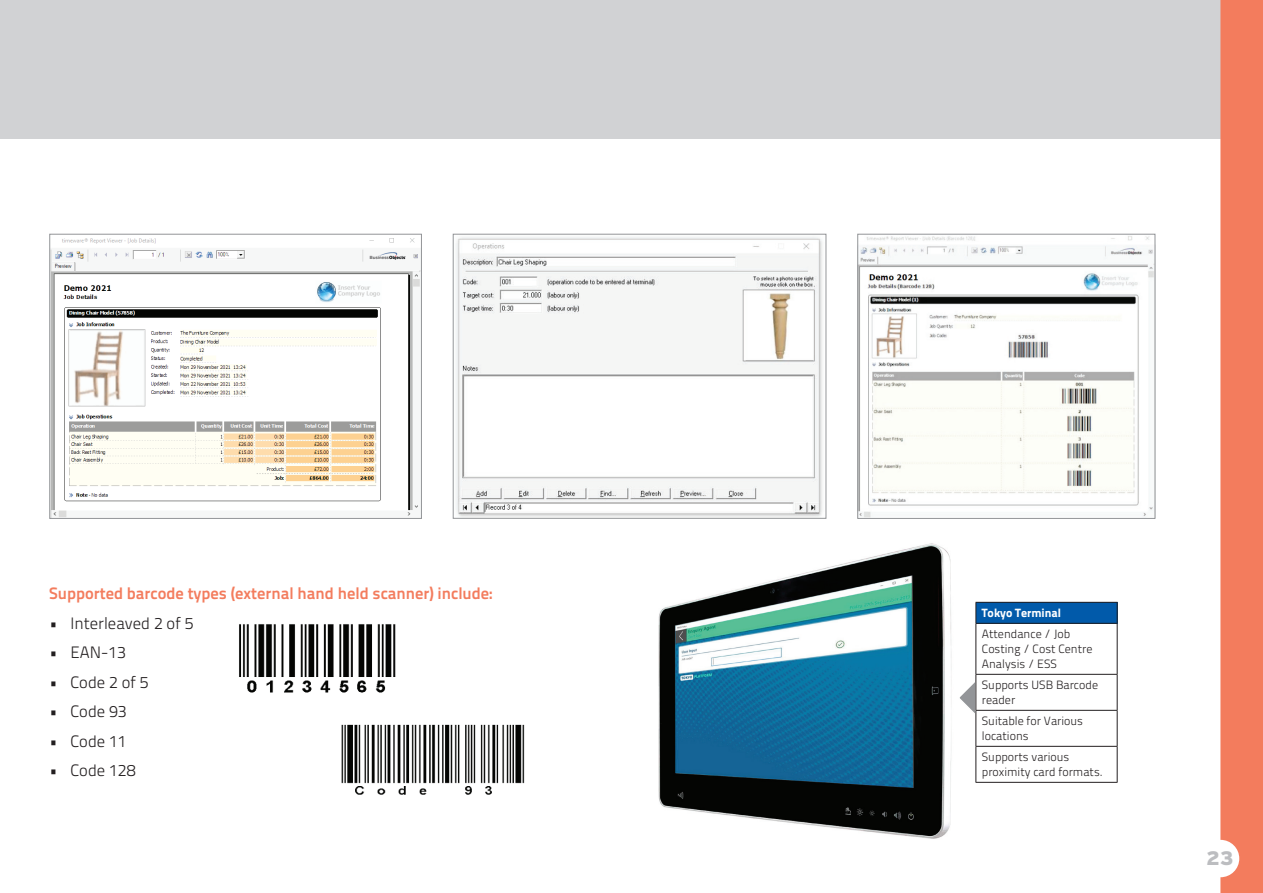
<style>
.page{position:relative;width:1263px;height:893px;background:#fff}
.page>*{position:absolute;margin:0;border:0;box-sizing:border-box;transform-origin:0 0}
.t1{font:19.5px "I513 Interstate Black";color:#bcbdc0}
.t2{font:16.5px "Titillium Text 22 L 800 wt";color:#f37c5d}
.t3{font:16.5px "Titillium Text 22 L 250 wt";color:#231f20}
.t4{font:12px/15px "Titillium Text 22 L 250 wt";color:#231f20}
.t5{font:12px "Titillium Text 22 L 999 wt";color:#fff}
</style>
<div class="page">
<img style="left:456px;top:237px;width:366px;height:280px">
<div style="left:453px;top:234px;width:373px;height:285px;border:1px solid #939598"></div>
<div style="left:0;top:0;width:1220px;height:138px;background:#d1d2d4"></div>
<div style="left:1220px;top:0;width:43px;height:893px;background:#f37c5d"></div>
<img style="left:51px;top:238px;width:369px;height:279px">
<div style="left:49px;top:234px;width:373px;height:285px;border:1px solid #939598"></div>
<img style="left:859px;top:236px;width:294px;height:281px">
<div style="left:857px;top:234px;width:298px;height:285px;border:1px solid #939598"></div>
<img style="left:239px;top:624px;width:157px;height:69px">
<img style="left:341px;top:724px;width:184px;height:71px">
<img style="left:658px;top:543px;width:294px;height:296px">
<svg style="left:959px;top:682px;width:16px;height:31px"></svg>
<div style="left:976px;top:602px;width:141px;height:21px;background:#015aaa"></div>
<hr style="left:975px;top:602px;width:142px;height:1px;background:#231f20">
<svg style="left:975px;top:603px;width:1px;height:20px"></svg>
<svg style="left:1117px;top:603px;width:1px;height:20px"></svg>
<hr style="left:975px;top:623px;width:142px;height:1px;background:#231f20">
<hr style="left:975px;top:624px;width:1px;height:50px;background:#231f20">
<hr style="left:1117px;top:624px;width:1px;height:50px;background:#231f20">
<hr style="left:975px;top:674px;width:142px;height:1px;background:#231f20">
<hr style="left:975px;top:675px;width:1px;height:35px;background:#231f20">
<hr style="left:1117px;top:675px;width:1px;height:35px;background:#231f20">
<hr style="left:975px;top:710px;width:142px;height:1px;background:#231f20">
<hr style="left:975px;top:711px;width:1px;height:35px;background:#231f20">
<hr style="left:1117px;top:711px;width:1px;height:35px;background:#231f20">
<hr style="left:975px;top:746px;width:142px;height:1px;background:#231f20">
<hr style="left:975px;top:747px;width:1px;height:35px;background:#231f20">
<hr style="left:1117px;top:747px;width:1px;height:35px;background:#231f20">
<hr style="left:975px;top:782px;width:142px;height:1px;background:#231f20">
<h2 class="t2" style="left:49px;top:581px;width:445px">Supported barcode types (external hand held scanner) include:</h2>
<h2 class="t3" style="left:49px;top:611px;width:146px">• Interleaved 2 of 5</h2>
<h2 class="t3" style="left:49px;top:641px;width:78px">• EAN-13</h2>
<h2 class="t3" style="left:49px;top:670px;width:101px">• Code 2 of 5</h2>
<h2 class="t3" style="left:49px;top:700px;width:79px">• Code 93</h2>
<h2 class="t3" style="left:49px;top:729px;width:79px">• Code 11</h2>
<h2 class="t3" style="left:49px;top:759px;width:88px">• Code 128</h2>
<p class="t5" style="left:982px;top:604px;width:81px">Tokyo Terminal</p>
<p class="t4" style="left:982px;top:626px;width:112px">Attendance / Job<br>Costing / Cost Centre<br>Analysis / ESS</p>
<p class="t4" style="left:982px;top:677px;width:118px">Supports USB Barcode reader</p>
<p class="t4" style="left:982px;top:713px;width:103px">Suitable for Various locations</p>
<p class="t4" style="left:982px;top:749px;width:122px">Supports various proximity card formats.</p>
<h1 class="t1" style="left:1206px;top:847px;width:29px">23</h1>
</div>
